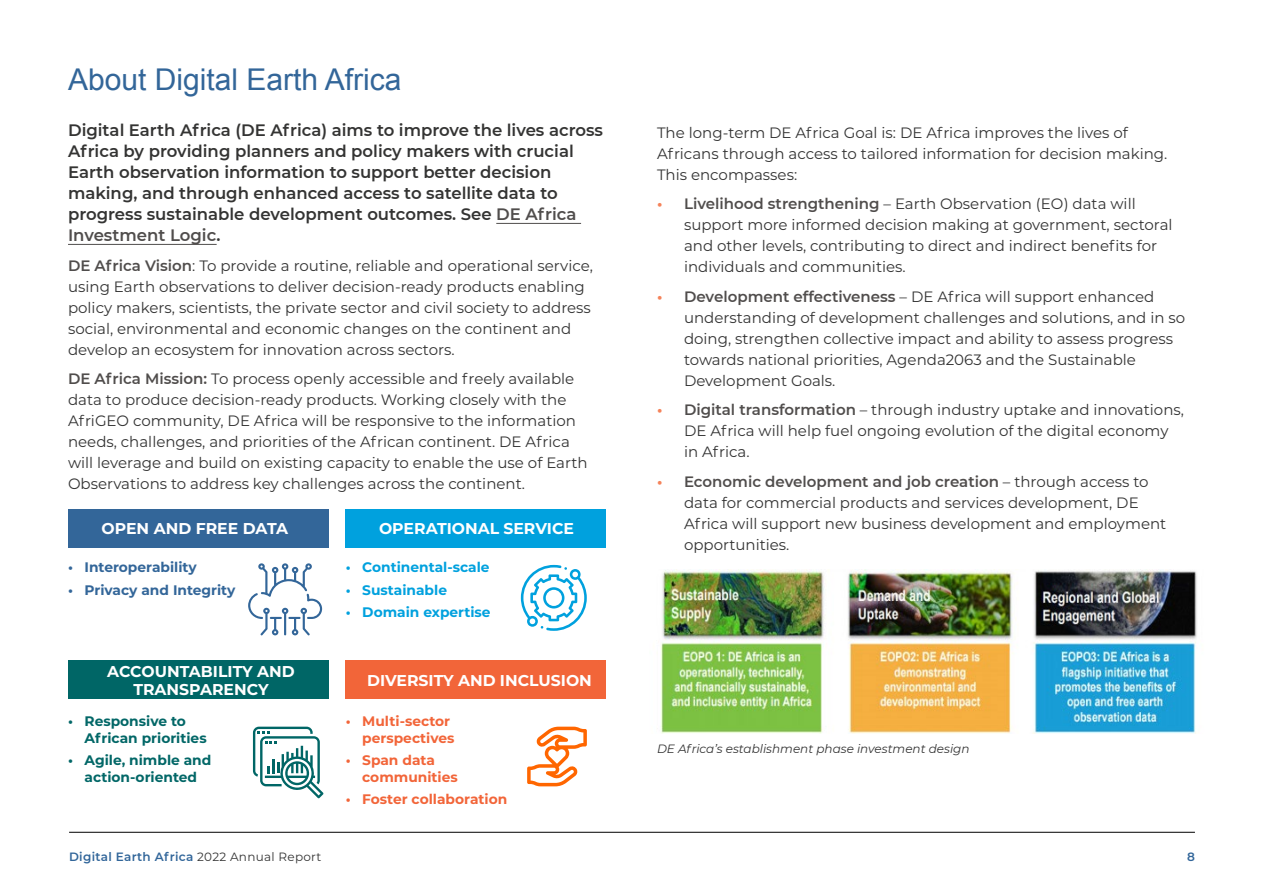
<style>
.page{position:relative;width:1263px;height:893px;background:#fff}
.page>*{position:absolute;margin:0;border:0;box-sizing:border-box;transform-origin:0 0}
.t1{font:30px "Arial";color:#369}
.t2{font:600 16.5px/21px "Montserrat";color:#343433}
.t3{font:700 15.6px/18.8px "Montserrat";color:#fff;text-align:center}
.t4{font:15px/21px "Montserrat";color:#333}
.t5{font:700 13.8px/16.5px "Montserrat";color:#f26539}
.t6{font:700 13.8px/16.5px "Montserrat";color:#026767}
.t7{font:700 13.8px "Montserrat";color:#00a1de}
.t8{font:700 13.8px "Montserrat";color:#369}
.t9{font:italic 12px "Montserrat";color:#333}
.t10{font:600 12px "Montserrat";letter-spacing:.025em;color:#32669a}
.s1{color:#504d4c}
.s2{font-weight:600;color:#504d4c}
.s3{font-weight:700;color:#f5835a}
.s4{font-weight:400;color:#333}
</style>
<div class="page">
<hr style="left:69px;top:832px;width:1126px;height:1px;background:#000">
<hr style="left:496px;top:223px;width:85px;height:1px;background:#504d4c">
<hr style="left:68px;top:244px;width:149px;height:1px;background:#504d4c">
<svg style="left:253px;top:727px;width:71px;height:71px"></svg>
<svg style="left:527px;top:727px;width:60px;height:59px"></svg>
<svg style="left:521px;top:565px;width:66px;height:66px"></svg>
<div style="left:68px;top:509px;width:260px;height:38px;background:#369"></div>
<svg style="left:248px;top:563px;width:74px;height:72px"></svg>
<div style="left:346px;top:509px;width:260px;height:38px;background:#00a1de"></div>
<div style="left:68px;top:660px;width:260px;height:39px;background:#066"></div>
<div style="left:346px;top:660px;width:260px;height:39px;background:#f26539"></div>
<img style="left:660px;top:569px;width:537px;height:165px">
<h1 class="t1" style="left:68px;top:60px;width:335px">About Digital Earth Africa</h1>
<p class="t2" style="left:68px;top:119px;width:537px">Digital Earth Africa (DE Africa) aims to improve the lives across Africa by providing planners and policy makers with crucial Earth observation information to support better decision making, and through enhanced access to satellite data to progress sustainable development outcomes. See <span class="s1">DE Africa Investment Logic</span>.</p>
<p class="t4" style="left:68px;top:255px;width:526px"><span class="s2">DE Africa Vision</span>: To provide a routine, reliable and operational service, using Earth observations to deliver decision-ready products enabling policy makers, scientists, the private sector and civil society to address social, environmental and economic changes on the continent and develop an ecosystem for innovation across sectors.</p>
<p class="t4" style="left:68px;top:368px;width:521px"><span class="s2">DE Africa Mission:</span> To process openly accessible and freely available data to produce decision-ready products. Working closely with the AfriGEO community, DE Africa will be responsive to the information needs, challenges, and priorities of the African continent. DE Africa will leverage and build on existing capacity to enable the use of Earth Observations to address key challenges across the continent.</p>
<p class="t3" style="left:102px;top:518px;width:188px">OPEN AND FREE DATA</p>
<p class="t8" style="left:68px;top:558px;width:130px">• Interoperability</p>
<p class="t8" style="left:68px;top:580px;width:169px">• Privacy and Integrity</p>
<p class="t3" style="left:379px;top:518px;width:197px">OPERATIONAL SERVICE</p>
<p class="t7" style="left:346px;top:558px;width:145px">• Continental-scale</p>
<p class="t7" style="left:346px;top:580px;width:103px">• Sustainable</p>
<p class="t7" style="left:346px;top:602px;width:146px">• Domain expertise</p>
<p class="t3" style="left:107px;top:661px;width:189px">ACCOUNTABILITY AND<br>TRANSPARENCY</p>
<p class="t3" style="left:367px;top:670px;width:226px">DIVERSITY AND INCLUSION</p>
<p class="t6" style="left:85px;top:712px;width:124px;text-indent:-17px">• Responsive to<br>African priorities</p>
<p class="t6" style="left:68px;top:752px;width:145px;text-align:center">• Agile, nimble and action-oriented</p>
<p class="t5" style="left:362px;top:712px;width:94px;text-indent:-16px">• Multi-sector perspectives</p>
<p class="t5" style="left:362px;top:752px;width:97px;text-indent:-17px">• Span data communities</p>
<p class="t5" style="left:346px;top:791px;width:163px">• Foster collaboration</p>
<p class="t4" style="left:657px;top:121px;width:512px">The long-term DE Africa Goal is: DE Africa improves the lives of<br>Africans through access to tailored information for decision making.<br>This encompasses:</p>
<p class="t4" style="left:684px;top:193px;width:490px;text-indent:-27px"><span class="s3">•</span> <span class="s2">Livelihood strengthening</span> – Earth Observation (EO) data will support more informed decision making at government, sectoral and other levels, contributing to direct and indirect benefits for individuals and communities.</p>
<p class="t4" style="left:684px;top:285px;width:503px;text-indent:-27px"><span class="s3">•</span> <span class="s2">Development effectiveness</span> – DE Africa will support enhanced understanding of development challenges and solutions, and in so doing, strengthen collective impact and ability to assess progress towards national priorities, Agenda2063 and the Sustainable Development Goals.</p>
<p class="t4" style="left:684px;top:399px;width:501px;text-indent:-27px"><span class="s3">•</span> <span class="s2">Digital transformation</span> – through industry uptake and innovations,<br>DE Africa will help fuel ongoing evolution of the digital economy in Africa.</p>
<p class="t4" style="left:684px;top:470px;width:484px;text-indent:-27px"><span class="s3">•</span> <span class="s2">Economic development and job creation</span> – through access to data for commercial products and services development, DE Africa will support new business development and employment opportunities.</p>
<p class="t9" style="left:657px;top:741px;width:314px">DE Africa’s establishment phase investment design</p>
<p class="t10" style="left:69px;top:848px;width:254px">Digital Earth Africa <span class="s4">2022 Annual Report</span></p>
<p class="t10" style="left:1187px;top:848px;width:9px">8</p>
</div>
